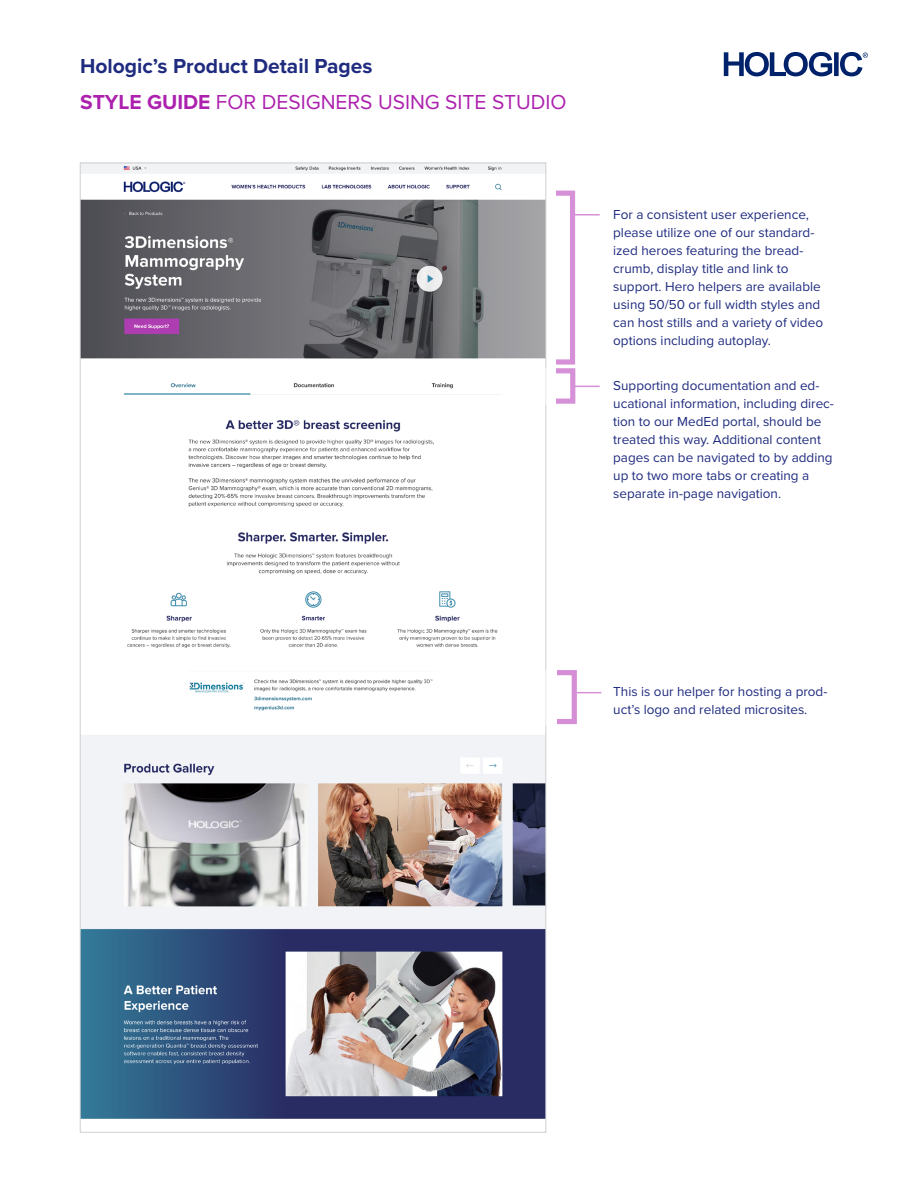
<style>
.page{position:relative;width:923px;height:1190px;background:#fff}
.page>*{position:absolute;margin:0;border:0;box-sizing:border-box;transform-origin:0 0}
.t1{font:21px "Proxima Nova";color:#ad21af}
.t2{font:700 21px "Proxima Nova";color:#1f2b7f}
.t3{font:13.5px/18px "Proxima Nova";color:#1f2b7f}
.s1{font-weight:700}
</style>
<div class="page">
<hr style="left:575px;top:385px;width:25px;height:2px;background:#ad21af">
<svg style="left:724px;top:52px;width:144px;height:24px"></svg>
<img style="left:82px;top:165px;width:462px;height:954px">
<svg style="left:575px;top:214px;width:25px;height:1px"></svg>
<svg style="left:577px;top:692px;width:24px;height:1px"></svg>
<p class="t2" style="left:80px;top:51px;width:294px">Hologic’s Product Detail Pages</p>
<p class="t1" style="left:80px;top:87px;width:488px"><span class="s1">STYLE GUIDE</span> FOR DESIGNERS USING SITE STUDIO</p>
<p class="t3" style="left:613px;top:205px;width:211px">For a consistent user experience, please utilize one of our standard&shy;ized heroes featuring the bread&shy;crumb, display title and link to support. Hero helpers are available using 50/50 or full width styles and can host stills and a variety of video options including autoplay.</p>
<p class="t3" style="left:613px;top:376px;width:222px">Supporting documentation and ed&shy;ucational information, including direc&shy;tion to our MedEd portal, should be treated this way. Additional content pages can be navigated to by adding up to two more tabs or creating a separate in-page navigation.</p>
<p class="t3" style="left:613px;top:682px;width:216px">This is our helper for hosting a prod&shy;uct’s logo and related microsites.</p>
</div>
